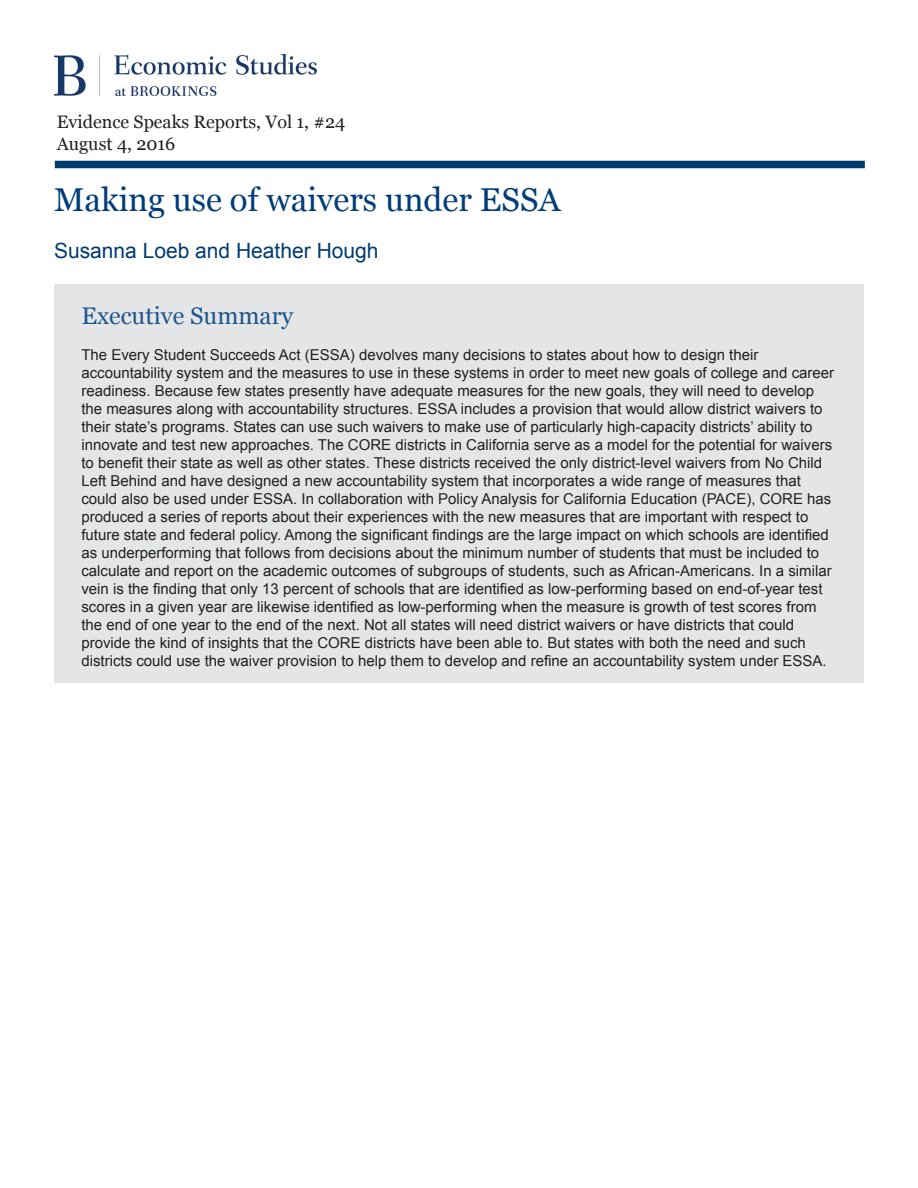
<style>
.page{position:relative;width:918px;height:1188px;background:#fff}
.page>*{position:absolute;margin:0;border:0;box-sizing:border-box;transform-origin:0 0}
.Paper_Title{font:33px "Georgia";color:#003d78}
.Body_Text_Arial_no_c{font:24px "Georgia";color:#1f568b}
.Body_Text_Arial_no_c-2{font:21px "Arial";color:#003b70}
.Footnotes{font:18px "Georgia";color:#231f20}
.Body_Text_Arial_no_c-3{font:15px/18px "Arial";color:#231f20}
</style>
<div class="page">
<div style="left:54px;top:284px;width:810px;height:399px;background:#e4e5e7"></div>
<div style="left:55px;top:161px;width:810px;height:7px;background:#003b70"></div>
<img style="left:54px;top:54px;width:263px;height:41px">
<p class="Footnotes" style="left:57px;top:111px;width:290px">Evidence Speaks Reports, Vol 1, #24</p>
<p class="Footnotes" style="left:57px;top:133px;width:120px">August 4, 2016</p>
<p class="Paper_Title" style="left:54px;top:180px;width:508px">Making use of waivers under ESSA</p>
<p class="Body_Text_Arial_no_c-2" style="left:54px;top:237px;width:326px">Susanna Loeb and Heather Hough</p>
<p class="Body_Text_Arial_no_c" style="left:81px;top:301px;width:213px">Executive Summary</p>
<p class="Body_Text_Arial_no_c-3" style="left:81px;top:346px;width:754px">The Every Student Succeeds Act (ESSA) devolves many decisions to states about how to design their accountability system and the measures to use in these systems in order to meet new goals of college and career readiness. Because few states presently have adequate measures for the new goals, they will need to develop the measures along with accountability structures. ESSA includes a provision that would allow district waivers to their state’s programs. States can use such waivers to make use of particularly high-capacity districts’ ability to innovate and test new approaches. The CORE districts in California serve as a model for the potential for waivers to benefit their state as well as other states. These districts received the only district-level waivers from No Child Left Behind and have designed a new accountability system that incorporates a wide range of measures that could also be used under ESSA. In collaboration with Policy Analysis for California Education (PACE), CORE has produced a series of reports about their experiences with the new measures that are important with respect to future state and federal policy. Among the significant findings are the large impact on which schools are identified as underperforming that follows from decisions about the minimum number of students that must be included to calculate and report on the academic outcomes of subgroups of students, such as African-Americans. In a similar vein is the finding that only 13 percent of schools that are identified as low-performing based on end-of-year test scores in a given year are likewise identified as low-performing when the measure is growth of test scores from the end of one year to the end of the next. Not all states will need district waivers or have districts that could provide the kind of insights that the CORE districts have been able to. But states with both the need and such districts could use the waiver provision to help them to develop and refine an accountability system under ESSA.</p>
</div>
